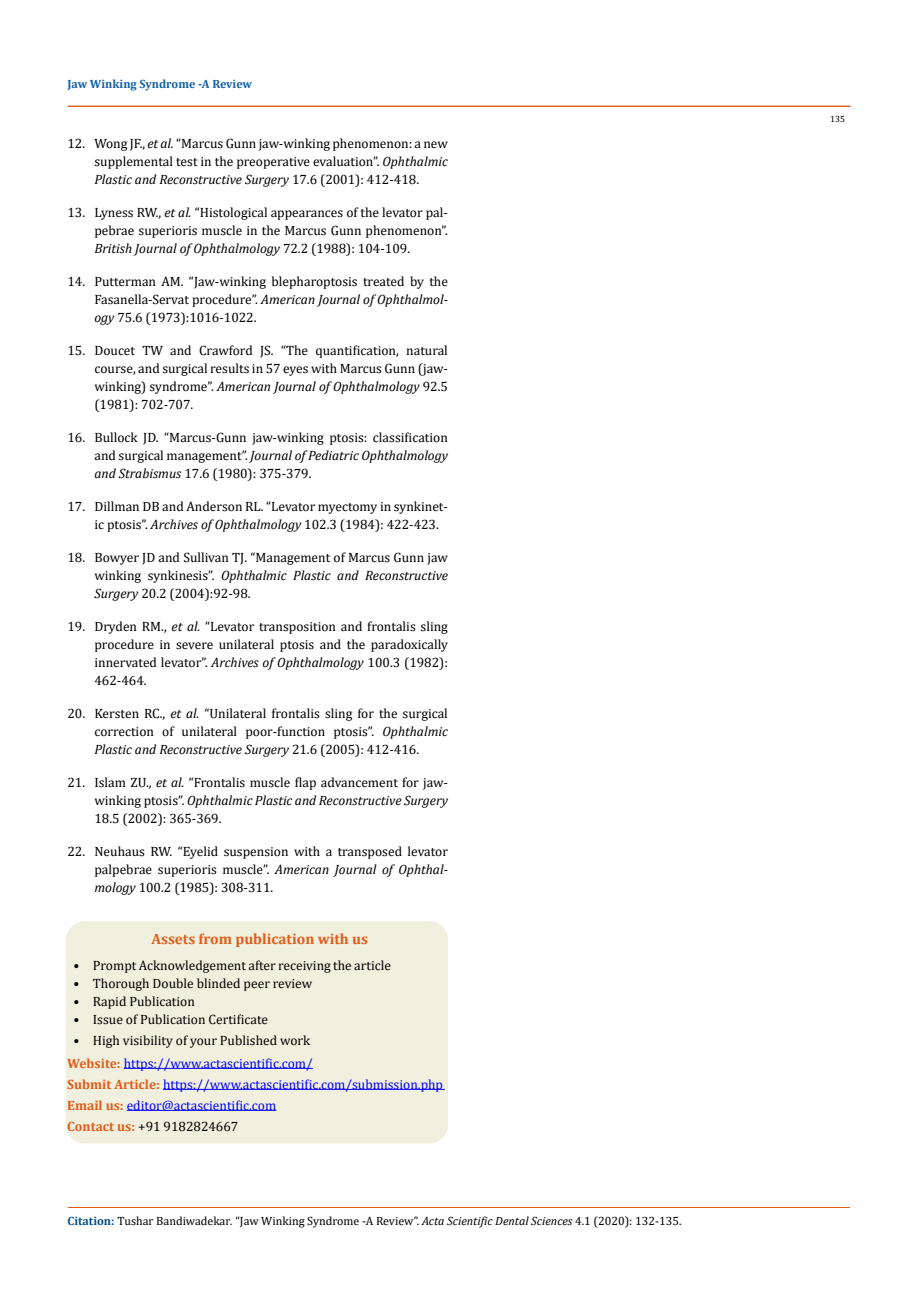
<style>
.page{position:relative;width:917px;height:1314px;background:#fff}
.page>*{position:absolute;margin:0;border:0;box-sizing:border-box;transform-origin:0 0}
.t1{font:700 15px "Cambria";color:#e05d1a}
.t2{font:13.5px/18px "Cambria";color:#000;text-align:justify}
.t3{font:13.5px/21px "Cambria";color:#00f}
.t4{font:12px "Cambria";color:#000}
.t5{font:700 12px "Cambria";color:#1560a6}
.t6{font:9px "Cambria";color:#000}
.s1{font-style:italic}
.s2{font-weight:700;color:#e05d1a}
.s3{color:#000}
.s4{font-weight:700;color:#035089}
</style>
<div class="page">
<div style="left:66px;top:922px;width:381px;height:221px;background:#f1f0de;border-radius:18px"></div>
<div style="left:66px;top:921px;width:382px;height:223px;border:2px solid #f1f0de;border-radius:18px"></div>
<hr style="left:124px;top:1068px;width:189px;height:1px;background:#00f">
<hr style="left:163px;top:1089px;width:282px;height:1px;background:#00f">
<hr style="left:127px;top:1110px;width:149px;height:1px;background:#00f">
<div style="left:68px;top:106px;width:782px;height:1px;border:1px solid #e05d1a"></div>
<hr style="left:68px;top:1207px;width:782px;height:1px;background:#e05d1a">
<p class="t5" style="left:68px;top:75px;width:186px">Jaw Winking Syndrome -A Review</p>
<p class="t2" style="left:94px;top:134px;width:355px;text-indent:-27px">12. Wong JF., <span class="s1">et al.</span> “Marcus Gunn jaw-winking phenomenon: a new supplemental test in the preoperative evaluation”. <span class="s1">Ophthalmic Plastic and Reconstructive Surgery</span> 17.6 (2001): 412-418.</p>
<p class="t2" style="left:94px;top:203px;width:355px;text-indent:-27px">13. Lyness RW., <span class="s1">et al.</span> “Histological appearances of the levator pal&shy;pebrae superioris muscle in the Marcus Gunn phenomenon”.<br><span class="s1">British Journal of Ophthalmology</span> 72.2 (1988): 104-109.</p>
<p class="t2" style="left:94px;top:272px;width:355px;text-indent:-27px">14. Putterman AM. “Jaw-winking blepharoptosis treated by the Fasanella-Servat procedure”. <span class="s1">American Journal of Ophthalmol&shy;ogy</span> 75.6 (1973):1016-1022.</p>
<p class="t2" style="left:94px;top:341px;width:355px;text-indent:-27px">15. Doucet TW and Crawford JS. “The quantification, natural course, and surgical results in 57 eyes with Marcus Gunn (jaw&shy;winking) syndrome”. <span class="s1">American Journal of Ophthalmology</span> 92.5 (1981): 702-707.</p>
<p class="t2" style="left:94px;top:428px;width:355px;text-indent:-27px">16. Bullock JD. “Marcus-Gunn jaw-winking ptosis: classification and surgical management”. <span class="s1">Journal of Pediatric Ophthalmology and Strabismus</span> 17.6 (1980): 375-379.</p>
<p class="t2" style="left:94px;top:497px;width:355px;text-indent:-27px">17. Dillman DB and Anderson RL. “Levator myectomy in synkinet&shy;ic ptosis”. <span class="s1">Archives of Ophthalmology</span> 102.3 (1984): 422-423.</p>
<p class="t2" style="left:94px;top:548px;width:355px;text-indent:-27px">18. Bowyer JD and Sullivan TJ. “Management of Marcus Gunn jaw winking synkinesis”. <span class="s1">Ophthalmic Plastic and Reconstructive Surgery</span> 20.2 (2004):92-98.</p>
<p class="t2" style="left:94px;top:617px;width:355px;text-indent:-27px">19. Dryden RM., <span class="s1">et al.</span> “Levator transposition and frontalis sling procedure in severe unilateral ptosis and the paradoxically innervated levator”. <span class="s1">Archives of Ophthalmology</span> 100.3 (1982):<br>462-464.</p>
<p class="t2" style="left:94px;top:704px;width:355px;text-indent:-27px">20. Kersten RC., <span class="s1">et al.</span> “Unilateral frontalis sling for the surgical correction of unilateral poor-function ptosis”. <span class="s1">Ophthalmic Plastic and Reconstructive Surgery</span> 21.6 (2005): 412-416.</p>
<p class="t2" style="left:94px;top:773px;width:355px;text-indent:-27px">21. Islam ZU., <span class="s1">et al.</span> “Frontalis muscle flap advancement for jaw&shy;winking ptosis”. <span class="s1">Ophthalmic Plastic and Reconstructive Surgery </span>18.5 (2002): 365-369.</p>
<p class="t2" style="left:94px;top:842px;width:355px;text-indent:-27px">22. Neuhaus RW. “Eyelid suspension with a transposed levator palpebrae superioris muscle”. <span class="s1">American Journal of Ophthal&shy;mology</span> 100.2 (1985): 308-311.</p>
<p class="t1" style="left:151px;top:929px;width:218px">Assets from publication with us</p>
<p class="t2" style="left:73px;top:956px;width:319px">• Prompt Acknowledgement after receiving the article</p>
<p class="t2" style="left:73px;top:974px;width:240px">• Thorough Double blinded peer review</p>
<p class="t2" style="left:73px;top:992px;width:123px">• Rapid Publication</p>
<p class="t2" style="left:73px;top:1010px;width:196px">• Issue of Publication Certificate</p>
<p class="t2" style="left:73px;top:1031px;width:238px">• High visibility of your Published work</p>
<p class="t3" style="left:67px;top:1052px;width:377px"><span class="s2">Website:</span> https://www.actascientific.com/<br><span class="s2">Submit Article:</span> https://www.actascientific.com/submission.php <span class="s2">Email us:</span> editor@actascientific.com<br><span class="s2">Contact us:</span> <span class="s3">+91 9182824667</span></p>
<p class="t4" style="left:67px;top:1214px;width:615px"><span class="s4">Citation:</span> Tushar Bandiwadekar<span class="s1">.</span> “Jaw Winking Syndrome -A Review”. <span class="s1">Acta Scientific Dental Sciences</span> 4.1 (2020): 132-135.</p>
<p class="t6" style="left:830px;top:114px;width:16px">135</p>
</div>
